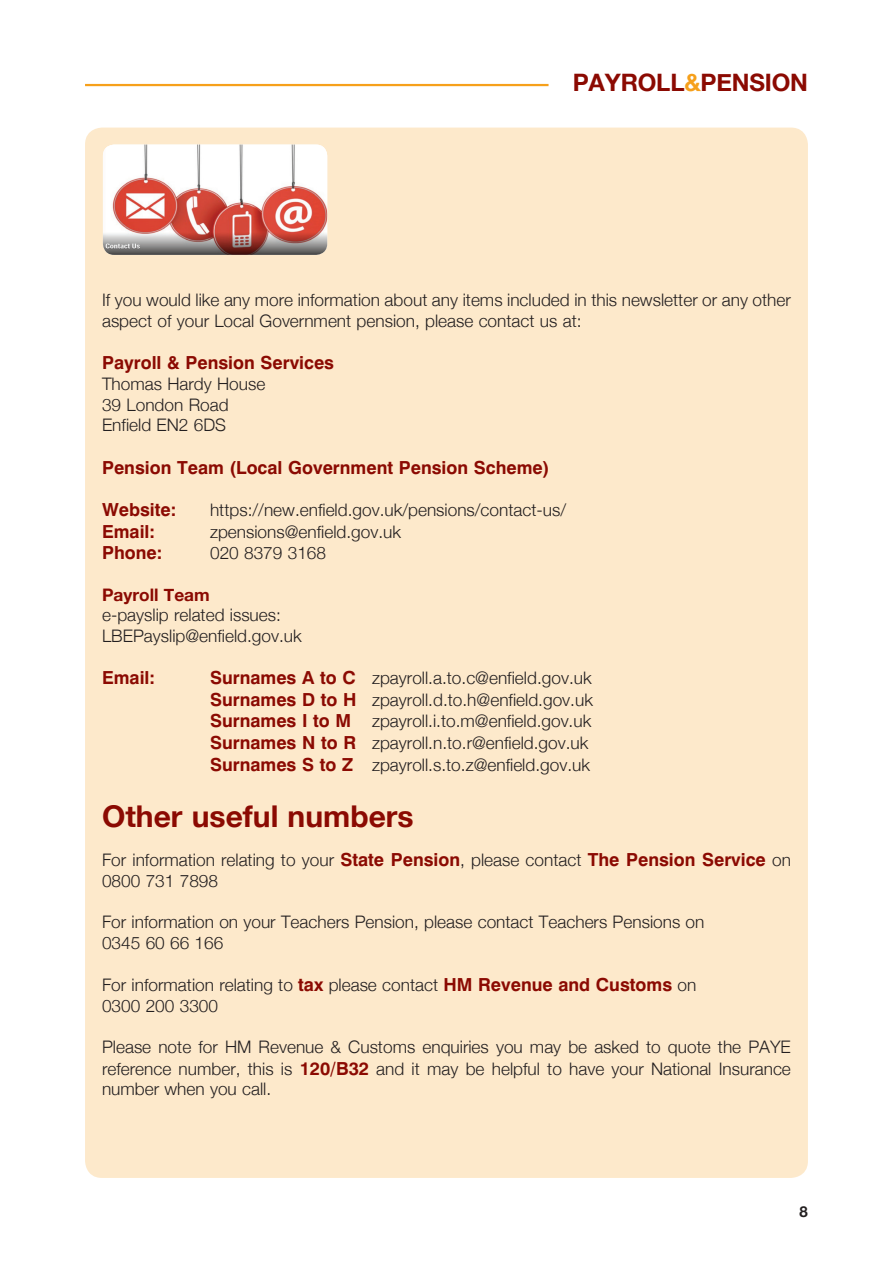
<style>
.page{position:relative;width:893px;height:1263px;background:#fff}
.page>*{position:absolute;margin:0;border:0;box-sizing:border-box;transform-origin:0 0}
.story_head_dark_red{font:700 30px "Helvetica Neue";color:#8b0a02}
.t1{font:700 24px "Helvetica Neue";letter-spacing:-.01em;color:#8b0a02}
.body_copy{font:700 18px "Swiss 721 BT";color:#8b0a02}
.body_copy-2{font:300 17.25px/20.7px "Helvetica Neue";color:#231f20}
.body_copy-3{font:700 17.25px "Helvetica Neue";color:#8b0a02}
.t2{font:700 15px "Helvetica Neue";color:#231f20}
.s1{color:#f6a01b}
.s2{font-family:"Swiss 721 BT";font-weight:700;font-size:18px;color:#8b0a02}
</style>
<div class="page">
<hr style="left:85px;top:84px;width:464px;height:2px;background:#f6a01b">
<div style="left:85px;top:128px;width:723px;height:1050px;background:#fde9cb;border-radius:17px"></div>
<img style="left:103px;top:145px;width:224px;height:110px">
<h2 class="t1" style="left:573px;top:64px;width:237px">PAYROLL<span class="s1">&amp;</span>PENSION</h2>
<p class="body_copy-2" style="left:102px;top:289px;width:690px">If you would like any more information about any items included in this newsletter or any other aspect of your Local Government pension, please contact us at:</p>
<p class="body_copy" style="left:102px;top:352px;width:234px">Payroll &amp; Pension Services</p>
<p class="body_copy-2" style="left:102px;top:372px;width:165px">Thomas Hardy House</p>
<p class="body_copy-2" style="left:102px;top:393px;width:128px">39 London Road</p>
<p class="body_copy-2" style="left:102px;top:414px;width:125px">Enfield EN2 6DS</p>
<p class="body_copy" style="left:102px;top:456px;width:449px">Pension Team (Local Government Pension Scheme)</p>
<p class="body_copy" style="left:102px;top:498px;width:76px">Website:</p>
<p class="body_copy-2" style="left:210px;top:498px;width:358px">https://new.enfield.gov.uk/pensions/contact-us/</p>
<p class="body_copy" style="left:102px;top:520px;width:55px">Email:</p>
<p class="body_copy-2" style="left:210px;top:520px;width:193px">zpensions@enfield.gov.uk</p>
<p class="body_copy" style="left:102px;top:542px;width:62px">Phone:</p>
<p class="body_copy-2" style="left:210px;top:542px;width:118px">020 8379 3168</p>
<p class="body_copy-3" style="left:102px;top:581px;width:109px">Payroll Team</p>
<p class="body_copy-2" style="left:102px;top:604px;width:180px">e-payslip related issues:</p>
<p class="body_copy-2" style="left:102px;top:624px;width:201px">LBEPayslip@enfield.gov.uk</p>
<p class="body_copy" style="left:102px;top:667px;width:55px">Email:</p>
<p class="body_copy-2" style="left:210px;top:667px;width:383px"><span class="s2">Surnames A to C</span> zpayroll.a.to.c@enfield.gov.uk</p>
<p class="body_copy-2" style="left:210px;top:688px;width:384px"><span class="s2">Surnames D to H</span> zpayroll.d.to.h@enfield.gov.uk</p>
<p class="body_copy-2" style="left:210px;top:710px;width:383px"><span class="s2">Surnames I to M</span> zpayroll.i.to.m@enfield.gov.uk</p>
<p class="body_copy-2" style="left:210px;top:731px;width:380px"><span class="s2">Surnames N to R</span> zpayroll.n.to.r@enfield.gov.uk</p>
<p class="body_copy-2" style="left:210px;top:753px;width:381px"><span class="s2">Surnames S to Z</span> zpayroll.s.to.z@enfield.gov.uk</p>
<p class="story_head_dark_red" style="left:102px;top:793px;width:313px">Other useful numbers</p>
<p class="body_copy-2" style="left:102px;top:848px;width:690px">For information relating to your <span class="s2">State Pension</span>, please contact <span class="s2">The Pension Service</span> on<br>0800 731 7898</p>
<p class="body_copy-2" style="left:102px;top:910px;width:604px">For information on your Teachers Pension, please contact Teachers Pensions on</p>
<p class="body_copy-2" style="left:102px;top:931px;width:123px">0345 60 66 166</p>
<p class="body_copy-2" style="left:102px;top:973px;width:596px">For information relating to <span class="s2">tax</span> please contact <span class="s2">HM Revenue and Customs</span> on</p>
<p class="body_copy-2" style="left:102px;top:994px;width:118px">0300 200 3300</p>
<p class="body_copy-2" style="left:102px;top:1035px;width:690px;line-height:21.1px;text-align:justify">Please note for HM Revenue &amp; Customs enquiries you may be asked to quote the PAYE reference number, this is <span class="s2">120/B32</span> and it may be helpful to have your National Insurance number when you call.</p>
<p class="t2" style="left:800px;top:1200px;width:10px">8</p>
</div>
